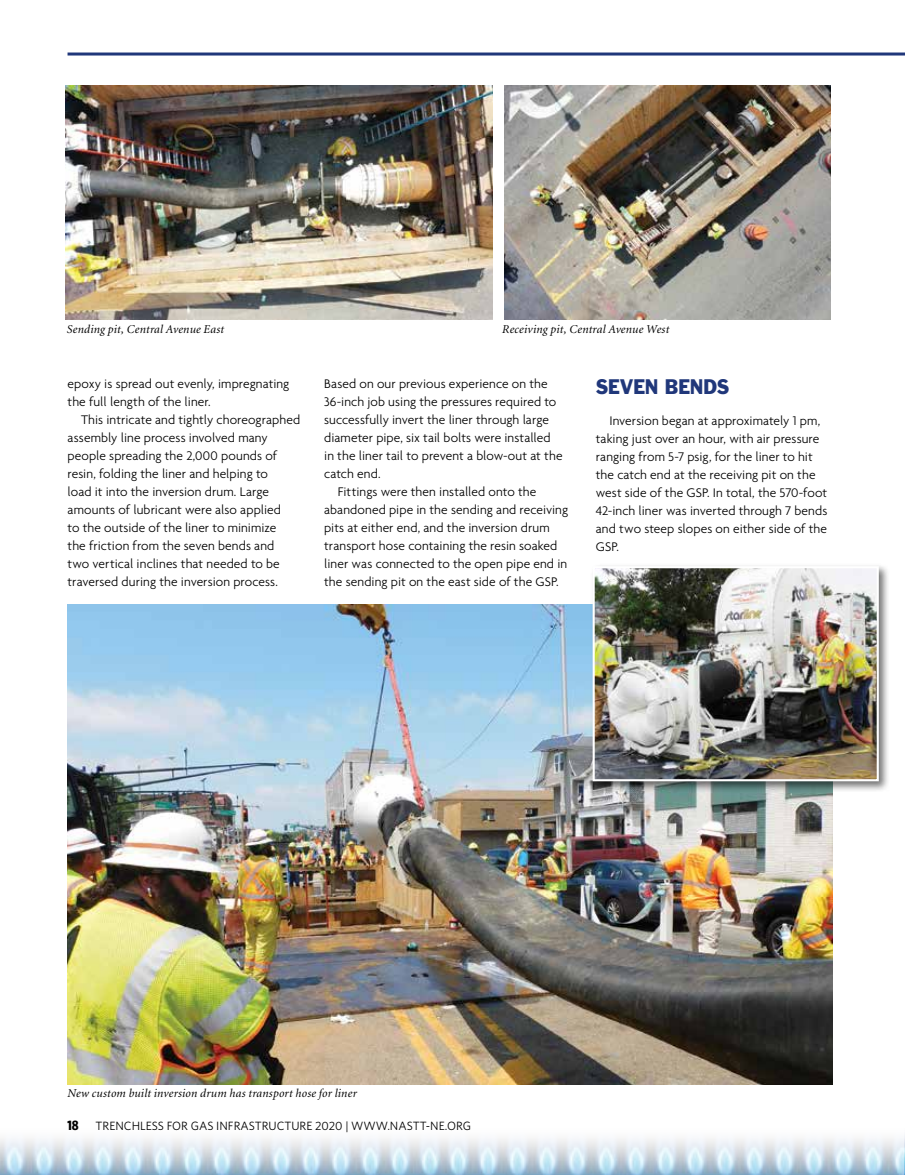
<style>
.page{position:relative;width:905px;height:1175px;background:#fff}
.page>*{position:absolute;margin:0;border:0;box-sizing:border-box;transform-origin:0 0}
.t1{font:19.5px "Franklin Gothic";letter-spacing:-.01em;color:#20377a;scale:.9 1}
.t2{font:300 13.5px/18px "Agenda";letter-spacing:.005em;color:#000}
.t3{font:italic 12px "Minion";letter-spacing:.015em;color:#000}
.t4{font:12px "Whitney";color:#000}
.s1{font-family:"Whitney Condensed";font-weight:700;font-size:13.5px}
</style>
<div class="page">
<svg style="left:68px;top:52px;width:836px;height:4px;background:#57689a"></svg>
<img style="left:0;top:1135px;width:905px;height:39px">
<img style="left:505px;top:85px;width:325px;height:234px">
<img style="left:65px;top:85px;width:427px;height:234px">
<img style="left:67px;top:605px;width:765px;height:479px">
<div style="left:589px;top:563px;width:301px;height:230px;background:#000;opacity:.55"></div>
<img style="left:595px;top:569px;width:280px;height:209px">
<div style="left:592px;top:566px;width:286px;height:215px;border:2px solid #fff"></div>
<p class="t3" style="left:67px;top:323px;width:159px">Sending pit, Central Avenue East</p>
<p class="t3" style="left:502px;top:323px;width:168px">Receiving pit, Central Avenue West</p>
<p class="t2" style="left:68px;top:374px;width:223px">epoxy is spread out evenly, impregnating the full length of the liner.</p>
<p class="t2" style="left:68px;top:410px;width:234px;text-indent:14px">This intricate and tightly choreographed assembly line process involved many people spreading the 2,000 pounds of resin, folding the liner and helping to<br>load it into the inversion drum. Large amounts of lubricant were also applied<br>to the outside of the liner to minimize<br>the friction from the seven bends and<br>two vertical inclines that needed to be traversed during the inversion process.</p>
<p class="t2" style="left:324px;top:374px;width:225px">Based on our previous experience on the</p>
<p class="t2" style="left:324px;top:392px;width:234px">36-inch job using the pressures required to</p>
<p class="t2" style="left:324px;top:410px;width:226px">successfully invert the liner through large</p>
<p class="t2" style="left:324px;top:428px;width:228px">diameter pipe, six tail bolts were installed</p>
<p class="t2" style="left:324px;top:446px;width:240px">in the liner tail to prevent a blow-out at the</p>
<p class="t2" style="left:324px;top:464px;width:58px">catch end.</p>
<p class="t2" style="left:338px;top:482px;width:200px">Fittings were then installed onto the</p>
<p class="t2" style="left:324px;top:500px;width:245px">abandoned pipe in the sending and receiving</p>
<p class="t2" style="left:324px;top:518px;width:227px">pits at either end, and the inversion drum</p>
<p class="t2" style="left:324px;top:536px;width:235px">transport hose containing the resin soaked</p>
<p class="t2" style="left:324px;top:554px;width:244px">liner was connected to the open pipe end in</p>
<p class="t2" style="left:324px;top:572px;width:236px">the sending pit on the east side of the GSP.</p>
<h1 class="t1" style="left:596px;top:374px;width:150px">SEVEN BENDS</h1>
<p class="t2" style="left:596px;top:411px;width:233px;text-indent:14px">Inversion began at approximately 1 pm, taking just over an hour, with air pressure ranging from 5-7 psig, for the liner to hit the catch end at the receiving pit on the west side of the GSP. In total, the 570-foot 42-inch liner was inverted through 7 bends and two steep slopes on either side of the GSP.</p>
<p class="t3" style="left:67px;top:1087px;width:291px">New custom built inversion drum has transport hose for liner</p>
<p class="t4" style="left:67px;top:1119px;width:405px"><span class="s1">18</span> TRENCHLESS FOR GAS INFRASTRUCTURE 2020 | WWW.NASTT-NE.ORG</p>
</div>
